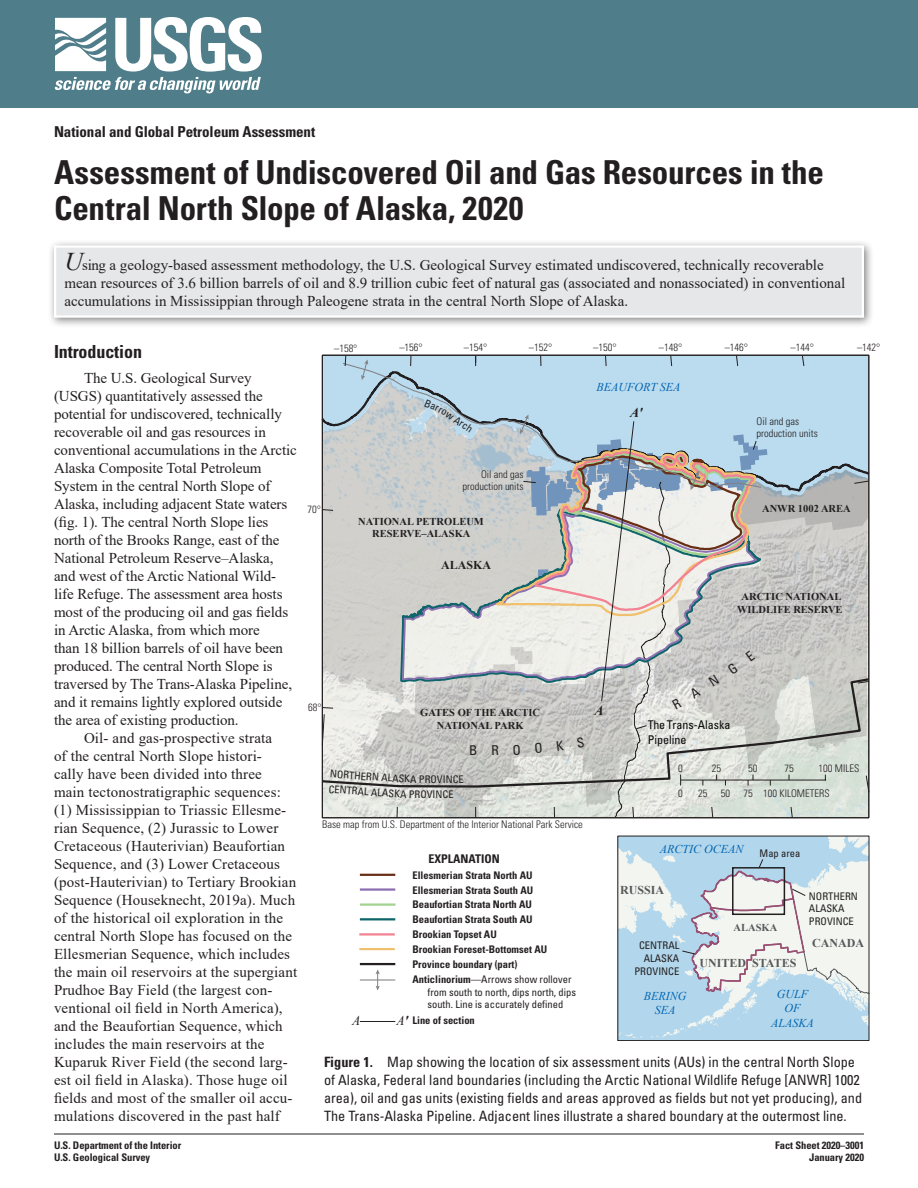
<style>
.page{position:relative;width:918px;height:1188px;background:#fff}
.page>*{position:absolute;margin:0;border:0;box-sizing:border-box;transform-origin:0 0}
.t1{font:700 condensed 33px/36px "Univers";letter-spacing:-.005em;color:#231f20}
.Heading_1{font:700 condensed 18px "Univers";letter-spacing:-.005em;color:#231f20}
.Body_Text{font:15px/18px "Times New Roman";letter-spacing:.01em;color:#231f20}
.BodyNoIndent{font:15px/18px "Times New Roman";color:#231f20}
.CoopNote{font:700 condensed 15px "Univers";letter-spacing:-.005em;color:#231f20}
.FigureCaption{font:condensed 14.25px/18px "Univers";color:#231f20}
.t2{font:italic 13.5px "Times New Roman";color:#231f20}
.t3{font:italic 700 13.5px "Times New Roman";color:#231f20}
.t4{font:condensed 13.5px "Univers";color:#231f20}
.t5{font:italic 12px/14.4px "Times New Roman";color:#0166b3;text-align:center}
.t6{font:700 12px "Times New Roman";color:#57585a}
.t7{font:condensed 12px/14.4px "Univers";color:#050504}
.t8{font:700 condensed 12px "Univers";color:#231f20}
.t9{font:700 12px "Times New Roman";color:#231f20}
.DBID{font:700 condensed 10.5px/14.9px "Univers";color:#231f20}
.t10{font:300 condensed 10.5px/12.6px "Univers";color:#231f20;text-align:right}
.t11{font:condensed 10.5px/12.6px "Univers";color:#231f20}
.t12{font:700 10.5px/12.6px "Times New Roman";color:#231f20;text-align:center}
.Series{font:700 condensed 10.5px "Univers";letter-spacing:-.005em;color:#231f20}
.t13{font:700 10.5px "Times New Roman";color:#57585a}
.s1{font-style:italic;font-size:25.5px}
.s2{font-weight:700}
</style>
<div class="page">
<div style="left:0;top:0;width:918px;height:108px;background:#4f7e8a"></div>
<hr style="left:54px;top:1134px;width:810px;height:1px;background:#231f20">
<div style="left:48px;top:239px;width:826px;height:89px;background:#231f20;opacity:.55"></div>
<div style="left:54px;top:245px;width:810px;height:73px;background:#e6e7e9;border:2px solid #fff"></div>
<div style="left:324px;top:493px;width:37px;height:184px;background:#d1d0cc"></div>
<svg style="left:321px;top:677px;width:40px;height:111px"></svg>
<svg style="left:321px;top:370px;width:549px;height:123px"></svg>
<svg style="left:342px;top:362px;width:420px;height:127px"></svg>
<svg style="left:361px;top:360px;width:7px;height:20px"></svg>
<svg style="left:344px;top:354px;width:3px;height:13px"></svg>
<svg style="left:324px;top:509px;width:10px;height:2px"></svg>
<svg style="left:605px;top:354px;width:2px;height:13px"></svg>
<svg style="left:670px;top:354px;width:2px;height:13px"></svg>
<svg style="left:736px;top:354px;width:3px;height:13px"></svg>
<svg style="left:801px;top:354px;width:4px;height:13px"></svg>
<svg style="left:324px;top:707px;width:10px;height:39px"></svg>
<hr style="left:359px;top:933px;width:36px;height:3px;background:#f38292">
<hr style="left:359px;top:948px;width:36px;height:2px;background:#f1c06f">
<hr style="left:360px;top:903px;width:36px;height:3px;background:#a3d291">
<hr style="left:360px;top:918px;width:35px;height:2px;background:#0e656a">
<hr style="left:360px;top:874px;width:35px;height:2px;background:#682e16">
<hr style="left:360px;top:888px;width:35px;height:3px;background:#8c6fb1">
<hr style="left:360px;top:963px;width:35px;height:2px;background:#231f20">
<hr style="left:360px;top:1021px;width:35px;height:1px;background:#231f20">
<hr style="left:360px;top:979px;width:35px;height:2px;background:#808285">
<svg style="left:376px;top:969px;width:4px;height:22px"></svg>
<svg style="left:619px;top:836px;width:251px;height:203px"></svg>
<div style="left:732px;top:867px;width:53px;height:48px;border:2px solid #231f20"></div>
<svg style="left:54px;top:17px;width:208px;height:76px"></svg>
<svg style="left:361px;top:399px;width:509px;height:420px"></svg>
<p class="CoopNote" style="left:54px;top:123px;width:263px">National and Global Petroleum Assessment</p>
<p class="t1" style="left:54px;top:154px;width:771px">Assessment of Undiscovered Oil and Gas Resources in the<br>Central North Slope of Alaska, 2020</p>
<p class="BodyNoIndent" style="left:64px;top:256px;width:782px"><span class="s1">U</span>sing a geology-based assessment methodology, the U.S. Geological Survey estimated undiscovered, technically recoverable mean resources of 3.6 billion barrels of oil and 8.9 trillion cubic feet of natural gas (associated and nonassociated) in conventional accumulations in Mississippian through Paleogene strata in the central North Slope of Alaska.</p>
<p class="Heading_1" style="left:54px;top:340px;width:90px">Introduction</p>
<p class="Body_Text" style="left:54px;top:369px;width:244px;text-indent:30px">The U.S. Geological Survey (USGS) quantitatively assessed the potential for undiscovered, technically recoverable oil and gas resources in conventional accumulations in the Arctic Alaska Composite Total Petroleum System in the central North Slope of Alaska, including adjacent State waters (fig. 1). The central North Slope lies north of the Brooks Range, east of the National Petroleum Reserve–Alaska, and west of the Arctic National Wild&shy;life Refuge. The assessment area hosts most of the producing oil and gas fields in Arctic Alaska, from which more<br>than 18 billion barrels of oil have been produced. The central North Slope is traversed by The Trans-Alaska Pipeline, and it remains lightly explored outside the area of existing production.</p>
<p class="Body_Text" style="left:54px;top:729px;width:245px;text-indent:30px">Oil- and gas-prospective strata<br>of the central North Slope histori-<br>cally have been divided into three<br>main tectonostratigraphic sequences: (1) Mississippian to Triassic Ellesme&shy;rian Sequence, (2) Jurassic to Lower Cretaceous (Hauterivian) Beaufortian Sequence, and (3) Lower Cretaceous (post-Hauterivian) to Tertiary Brookian Sequence (Houseknecht, 2019a). Much of the historical oil exploration in the central North Slope has focused on the Ellesmerian Sequence, which includes the main oil reservoirs at the supergiant Prudhoe Bay Field (the largest con&shy;ventional oil field in North America), and the Beaufortian Sequence, which includes the main reservoirs at the Kuparuk River Field (the second larg&shy;est oil field in Alaska). Those huge oil fields and most of the smaller oil accu&shy;mulations discovered in the past half</p>
<p class="DBID" style="left:54px;top:1138px;width:129px">U.S. Department of the Interior</p>
<p class="DBID" style="left:54px;top:1150px;width:98px">U.S. Geological Survey</p>
<p class="t10" style="left:334px;top:342px;width:25px">–158°</p>
<p class="t10" style="left:399px;top:341px;width:25px">–156°</p>
<p class="t10" style="left:464px;top:341px;width:25px">–154°</p>
<p class="t10" style="left:529px;top:341px;width:25px">–152°</p>
<p class="t10" style="left:593px;top:341px;width:25px">–150°</p>
<p class="t10" style="left:659px;top:341px;width:25px">–148°</p>
<p class="t10" style="left:725px;top:341px;width:25px">–146°</p>
<p class="t10" style="left:791px;top:341px;width:25px">–144°</p>
<p class="t10" style="left:857px;top:341px;width:25px">–142°</p>
<p class="t10" style="left:307px;top:503px;width:15px">70°</p>
<p class="t10" style="left:462px;top:468px;width:63px">Oil and gas production units</p>
<p class="t12" style="left:358px;top:514px;width:127px">NATIONAL PETROLEUM<br>RESERVE–ALASKA</p>
<p class="t9" style="left:441px;top:557px;width:52px">ALASKA</p>
<p class="t5" style="left:596px;top:379px;width:86px">BEAUFORT SEA</p>
<p class="t3" style="left:630px;top:404px;width:14px">A'</p>
<p class="t10" style="left:757px;top:415px;width:63px;text-align:left">Oil and gas production units</p>
<p class="t12" style="left:762px;top:501px;width:90px">ANWR 1002 AREA</p>
<p class="t12" style="left:737px;top:590px;width:107px">ARCTIC NATIONAL<br>WILDLIFE RESERVE</p>
<p class="t10" style="left:308px;top:701px;width:15px">68°</p>
<p class="t12" style="left:420px;top:706px;width:121px">GATES OF THE ARCTIC<br>NATIONAL PARK</p>
<p class="t4" style="left:469px;top:742px;width:10px">B</p>
<p class="t11" style="left:330px;top:767px;width:64px;rotate:4deg">NORTHERN AL</p>
<p class="t11" style="left:419px;top:772px;width:47px">PROVINCE</p>
<p class="t11" style="left:329px;top:782px;width:67px;rotate:4deg">CENTRAL ALAS</p>
<p class="t11" style="left:415px;top:788px;width:41px">ROVINCE</p>
<p class="t10" style="left:322px;top:818px;width:262px">Base map from U.S. Department of the Interior National Park Service</p>
<p class="t8" style="left:428px;top:852px;width:73px">EXPLANATION</p>
<p class="DBID" style="left:412px;top:882px;width:122px">Ellesmerian Strata South AU</p>
<p class="DBID" style="left:412px;top:868px;width:122px">Ellesmerian Strata North AU</p>
<p class="DBID" style="left:412px;top:897px;width:122px">Beaufortian Strata North AU<br>Beaufortian Strata South AU</p>
<p class="DBID" style="left:412px;top:927px;width:136px">Brookian Topset AU<br>Brookian Foreset-Bottomset AU</p>
<p class="DBID" style="left:412px;top:957px;width:106px">Province boundary (part)</p>
<p class="t11" style="left:427px;top:973px;width:150px;text-indent:-15px"><span class="s2">Anticlinorium</span>—Arrows show rollover from south to north, dips north, dips south. Line is accurately defined</p>
<p class="t2" style="left:352px;top:1012px;width:10px">A</p>
<p class="t2" style="left:397px;top:1012px;width:13px">A<span class="s2">'</span></p>
<p class="DBID" style="left:412px;top:1013px;width:64px">Line of section</p>
<p class="t3" style="left:594px;top:701px;width:11px">A</p>
<p class="t7" style="left:648px;top:718px;width:84px">The Trans-Alaska<br>Pipeline</p>
<p class="t10" style="left:678px;top:762px;width:6px">0</p>
<p class="t10" style="left:712px;top:762px;width:11px">25</p>
<p class="t10" style="left:748px;top:762px;width:11px">50</p>
<p class="t10" style="left:784px;top:762px;width:11px">75</p>
<p class="t10" style="left:819px;top:762px;width:42px">100 MILES</p>
<p class="t10" style="left:678px;top:787px;width:6px">0</p>
<p class="t10" style="left:698px;top:787px;width:11px">25</p>
<p class="t10" style="left:721px;top:787px;width:11px">50</p>
<p class="t10" style="left:743px;top:787px;width:88px">75 100 KILOMETERS</p>
<p class="t5" style="left:660px;top:842px;width:85px">ARCTIC OCEAN</p>
<p class="t11" style="left:760px;top:847px;width:42px">Map area</p>
<p class="t6" style="left:620px;top:881px;width:46px">RUSSIA</p>
<p class="t11" style="left:634px;top:939px;width:46px;text-align:right">CENTRAL<br>ALASKA<br>PROVINCE</p>
<p class="t13" style="left:734px;top:920px;width:45px">ALASKA</p>
<p class="t6" style="left:700px;top:954px;width:98px">UNITED STATES</p>
<p class="t11" style="left:809px;top:889px;width:51px">NORTHERN<br>ALASKA<br>PROVINCE</p>
<p class="t6" style="left:812px;top:934px;width:53px">CANADA</p>
<p class="t5" style="left:644px;top:988px;width:44px">BERING<br>SEA</p>
<p class="t5" style="left:771px;top:986px;width:44px">GULF<br>OF<br>ALASKA</p>
<p class="FigureCaption" style="left:324px;top:1053px;width:540px"><span class="s2">Figure 1.</span> Map showing the location of six assessment units (AUs) in the central North Slope of Alaska, Federal land boundaries (including the Arctic National Wildlife Refuge [ANWR] 1002 area), oil and gas units (existing fields and areas approved as fields but not yet producing), and The Trans-Alaska Pipeline. Adjacent lines illustrate a shared boundary at the outermost line.</p>
<p class="Series" style="left:775px;top:1139px;width:90px">Fact Sheet 2020–3001</p>
<p class="Series" style="left:809px;top:1151px;width:56px">January 2020</p>
</div>
